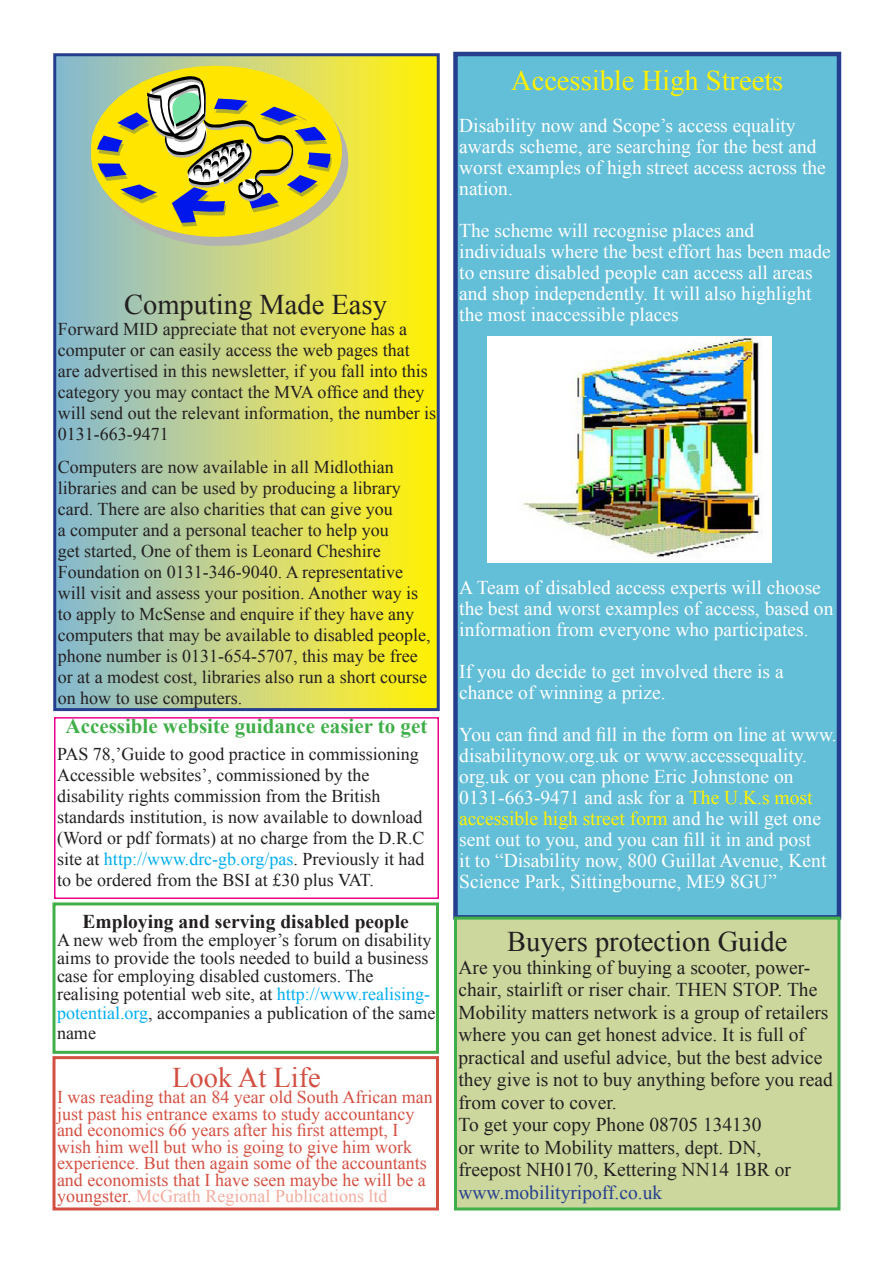
<style>
.page{position:relative;width:893px;height:1263px;background:#fff}
.page>*{position:absolute;margin:0;border:0;box-sizing:border-box;transform-origin:0 0}
.t1{font:28.5px "Times New Roman";color:#231f20}
.t2{font:28.5px "Times New Roman";color:#fff101}
.t3{font:28.5px "Times New Roman";color:#d34f42}
.t4{font:700 21px "Times New Roman";color:#40ae49}
.t5{font:19.5px/21px "Times New Roman";color:#fff}
.t6{font:19.5px/22.5px "Times New Roman";color:#231f20}
.t7{font:700 19.5px "Times New Roman";color:#231f20}
.t8{font:18px/21px "Times New Roman";color:#231f20}
.t9{font:18px/16.5px "Times New Roman";color:#d34f42}
.s1{color:#00aeef}
.s2{color:#f2ada0}
.s3{color:#fff101}
.s4{color:#253f8e}
</style>
<div class="page">
<svg style="left:57px;top:57px;width:379px;height:650px;background:#cbd673"></svg>
<div style="left:53px;top:53px;width:387px;height:658px;border:3px solid #253f8e"></div>
<svg style="left:91px;top:66px;width:257px;height:180px;background:#c5bf4f"></svg>
<div style="left:455px;top:54px;width:384px;height:863px;background:#63bed8"></div>
<div style="left:453px;top:52px;width:388px;height:868px;border:4px solid #253f8e"></div>
<div style="left:455px;top:918px;width:384px;height:291px;background:#ccd79e"></div>
<div style="left:454px;top:917px;width:386px;height:293px;border:3px solid #40ae49"></div>
<div style="left:52px;top:1056px;width:387px;height:154px;border:3px solid #d34f42"></div>
<div style="left:54px;top:717px;width:385px;height:182px;border:2px solid #ed028c"></div>
<div style="left:52px;top:902px;width:387px;height:152px;border:3px solid #40ae49"></div>
<img style="left:487px;top:337px;width:284px;height:225px">
<p class="t1" style="left:124px;top:285px;width:264px">Computing Made Easy</p>
<p class="t8" style="left:58px;top:318px;width:380px">Forward MID appreciate that not everyone has a computer or can easily access the web pages that<br>are advertised in this newsletter, if you fall into this category you may contact the MVA office and they will send out the relevant information, the number is 0131-663-9471</p>
<p class="t8" style="left:58px;top:456px;width:374px">Computers are now available in all Midlothian libraries and can be used by producing a library card. There are also charities that can give you<br>a computer and a personal teacher to help you<br>get started, One of them is Leonard Cheshire Foundation on 0131-346-9040. A representative will visit and assess your position. Another way is to apply to McSense and enquire if they have any computers that may be available to disabled people, phone number is 0131-654-5707, this may be free or at a modest cost, libraries also run a short course on how to use computers.</p>
<p class="t4" style="left:66px;top:711px;width:363px">Accessible website guidance easier to get</p>
<p class="t8" style="left:57px;top:743px;width:363px">PAS 78,’Guide to good practice in commissioning</p>
<p class="t8" style="left:57px;top:764px;width:369px">Accessible websites’, commissioned by the disability rights commission from the British standards institution, is now available to download (Word or pdf formats) at no charge from the D.R.C site at <span class="s1">http://www.drc-gb.org/pas</span>. Previously it had to be ordered from the BSI at £30 plus VAT.</p>
<p class="t7" style="left:83px;top:908px;width:328px">Employing and serving disabled people</p>
<p class="t8" style="left:57px;top:930px;width:380px;line-height:18.6px">A new web from the employer’s forum on disability aims to provide the tools needed to build a business case for employing disabled customers. The realising potential web site, at <span class="s1">http://www.realising&shy;potential.org</span>, accompanies a publication of the same name</p>
<p class="t3" style="left:172px;top:1058px;width:150px">Look At Life</p>
<p class="t9" style="left:57px;top:1088px;width:377px">I was reading that an 84 year old South African man just past his entrance exams to study accountancy and economics 66 years after his first attempt, I wish him well but who is going to give him work experience. But then again some of the accountants and economists that I have seen maybe he will be a youngster. <span class="s2">McGrath Regional Publications ltd</span></p>
<p class="t2" style="left:511px;top:61px;width:274px">Accessible High Streets</p>
<p class="t5" style="left:459px;top:114px;width:368px">Disability now and Scope’s access equality awards scheme, are searching for the best and worst examples of high street access across the nation.</p>
<p class="t5" style="left:459px;top:219px;width:373px">The scheme will recognise places and individuals where the best effort has been made to ensure disabled people can access all areas and shop independently. It will also highlight the most inaccessible places</p>
<p class="t5" style="left:459px;top:576px;width:376px">A Team of disabled access experts will choose the best and worst examples of access, based on information from everyone who participates.</p>
<p class="t5" style="left:459px;top:660px;width:326px">If you do decide to get involved there is a chance of winning a prize.</p>
<p class="t5" style="left:459px;top:723px;width:379px">You can find and fill in the form on line at www. disabilitynow.org.uk or www.accessequality. org.uk or you can phone Eric Johnstone on 0131-663-9471 and ask for a <span class="s3">The U.K.s most accessible high street form</span> and he will get one sent out to you, and you can fill it in and post<br>it to “Disability now, 800 Guillat Avenue, Kent Science Park, Sittingbourne, ME9 8GU”</p>
<p class="t1" style="left:507px;top:923px;width:282px">Buyers protection Guide</p>
<p class="t6" style="left:458px;top:956px;width:376px">Are you thinking of buying a scooter, power&shy;chair, stairlift or riser chair. THEN STOP. The Mobility matters network is a group of retailers where you can get honest advice. It is full of practical and useful advice, but the best advice they give is not to buy anything before you read from cover to cover.</p>
<p class="t6" style="left:458px;top:1113px;width:334px">To get your copy Phone 08705 134130<br>or write to Mobility matters, dept. DN, freepost NH0170, Kettering NN14 1BR or <span class="s4">www.mobilityripoff.co.uk</span></p>
</div>
